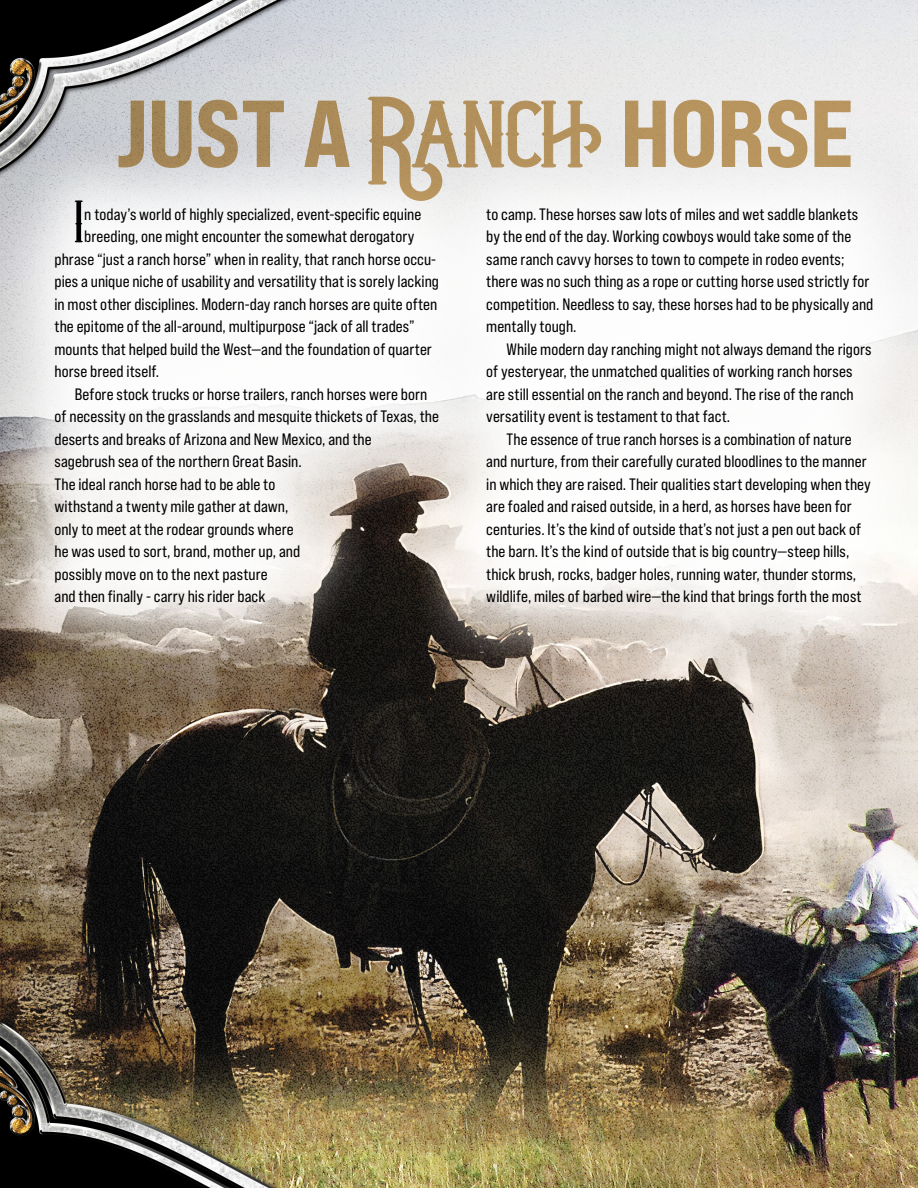
<style>
.page{position:relative;width:918px;height:1188px;background:#fff}
.page>*{position:absolute;margin:0;border:0;box-sizing:border-box;transform-origin:0 0}
.t1{font:94.8px "Bebas Neue Pro Exp Eb";letter-spacing:-.015em;color:#c7a166}
.t2{font:53.55px "Deadhead Classic";color:#000}
.t3{font:16.5px/22.5px "Bebas Neue Pro Sm E Rg";letter-spacing:.005em;color:#000}
.s1{font-family:"Deadhead Classic";font-size:126.3px}
.s2{font-family:"Deadhead Classic"}
</style>
<div class="page">
<img style="left:0;top:0;width:918px;height:1188px">
<div style="left:0;top:125px;width:918px;height:556px;background:#fff;opacity:.93"></div>
<div style="left:883px;top:41px;width:35px;height:615px;background:#fff;opacity:.79"></div>
<h1 class="t1" style="left:116px;top:75px;width:739px">JUST A <span class="s1">r</span><span class="s2">anch</span> HORSE</h1>
<p class="t2" style="left:75px;top:189px;width:11px">I</p>
<p class="t3" style="left:84px;top:203px;width:338px">n today’s world of highly specialized, event-specific equine</p>
<p class="t3" style="left:486px;top:203px;width:389px">to camp. These horses saw lots of miles and wet saddle blankets by the end of the day. Working cowboys would take some of the same ranch cavvy horses to town to compete in rodeo events; there was no such thing as a rope or cutting horse used strictly for competition. Needless to say, these horses had to be physically and mentally tough.</p>
<p class="t3" style="left:486px;top:338px;width:387px;text-indent:20px">While modern day ranching might not always demand the rigors of yesteryear, the unmatched qualities of working ranch horses are still essential on the ranch and beyond. The rise of the ranch versatility event is testament to that fact.</p>
<p class="t3" style="left:486px;top:428px;width:386px;text-indent:20px">The essence of true ranch horses is a combination of nature and nurture, from their carefully curated bloodlines to the manner in which they are raised. Their qualities start developing when they are foaled and raised outside, in a herd, as horses have been for centuries. It’s the kind of outside that’s not just a pen out back of the barn. It’s the kind of outside that is big country—steep hills, thick brush, rocks, badger holes, running water, thunder storms, wildlife, miles of barbed wire—the kind that brings forth the most</p>
<p class="t3" style="left:84px;top:225px;width:332px">breeding, one might encounter the somewhat derogatory</p>
<p class="t3" style="left:55px;top:248px;width:383px">phrase “just a ranch horse” when in reality, that ranch horse occu-</p>
<p class="t3" style="left:55px;top:270px;width:386px">pies a unique niche of usability and versatility that is sorely lacking</p>
<p class="t3" style="left:55px;top:293px;width:384px">in most other disciplines. Modern-day ranch horses are quite often</p>
<p class="t3" style="left:55px;top:315px;width:362px">the epitome of the all-around, multipurpose “jack of all trades”</p>
<p class="t3" style="left:55px;top:338px;width:379px">mounts that helped build the West—and the foundation of quarter</p>
<p class="t3" style="left:55px;top:360px;width:106px">horse breed itself.</p>
<p class="t3" style="left:55px;top:383px;width:386px;text-indent:20px">Before stock trucks or horse trailers, ranch horses were born of necessity on the grasslands and mesquite thickets of Texas, the deserts and breaks of Arizona and New Mexico, and the<br>sagebrush sea of the northern Great Basin.<br>The ideal ranch horse had to be able to<br>withstand a twenty mile gather at dawn,<br>only to meet at the rodear grounds where<br>he was used to sort, brand, mother up, and<br>possibly move on to the next pasture<br>and then finally - carry his rider back</p>
</div>
